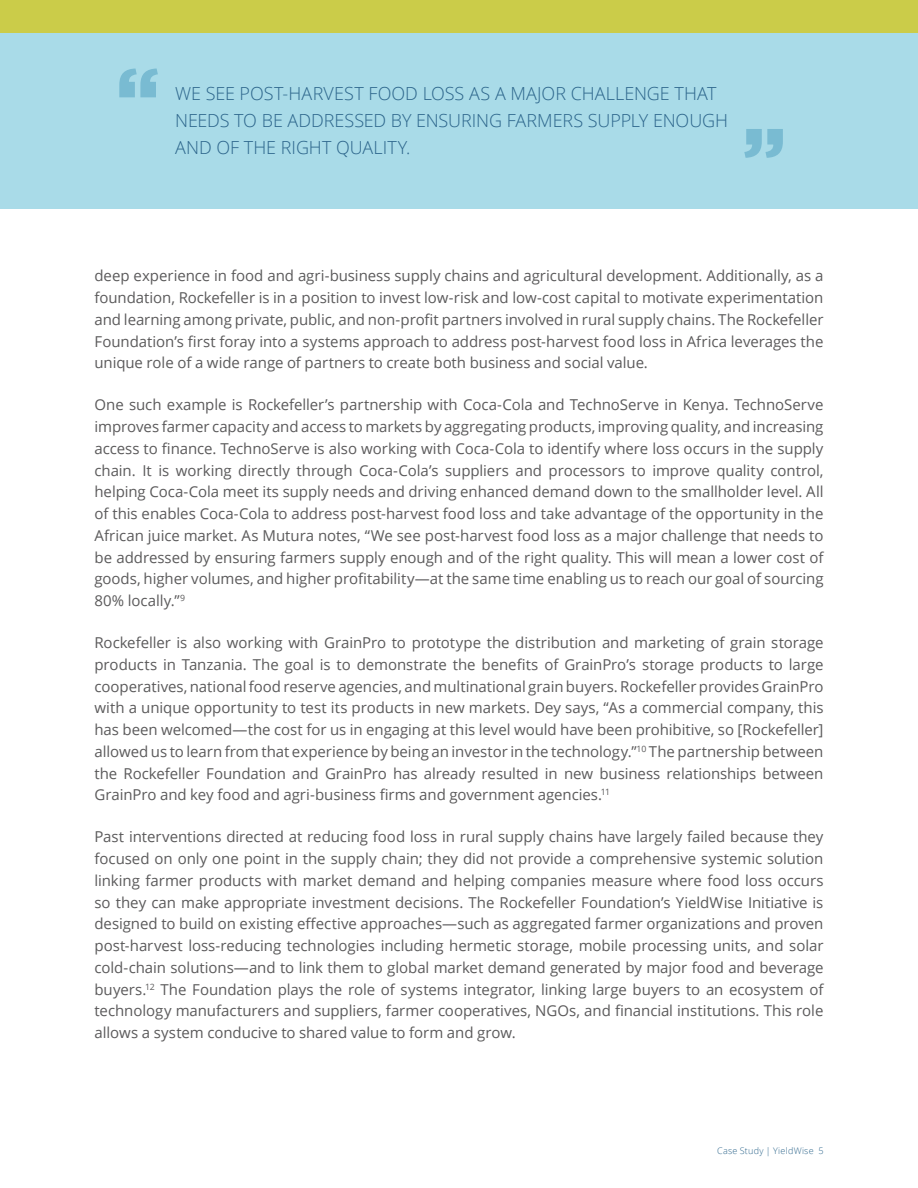
<style>
.page{position:relative;width:918px;height:1188px;background:#fff}
.page>*{position:absolute;margin:0;border:0;box-sizing:border-box;transform-origin:0 0}
.t1{font:900 79.65px "Gotham";color:#79bbd2}
.t2{font:300 18px/27px "Open Sans";letter-spacing:-.005em;color:#2c658b}
.t3{font:15px/21.8px "Open Sans";letter-spacing:-.005em;color:#5b5a5b;text-align:justify}
.t4{font:300 9px "Open Sans";letter-spacing:.03em;color:#2c658b}
</style>
<div class="page">
<div style="left:0;top:0;width:918px;height:34px;background:#cbcc49"></div>
<div style="left:0;top:34px;width:918px;height:175px;background:#a9dbe8"></div>
<h1 class="t1" style="left:116px;top:50px;width:45px">“</h1>
<p class="t2" style="left:175px;top:80px;width:554px">WE SEE POST-HARVEST FOOD LOSS AS A MAJOR CHALLENGE THAT<br>NEEDS TO BE ADDRESSED BY ENSURING FARMERS SUPPLY ENOUGH<br>AND OF THE RIGHT QUALITY.</p>
<h1 class="t1" style="left:786px;top:176px;width:45px;rotate:-180deg">“</h1>
<p class="t3" style="left:94px;top:265px;width:731px">deep experience in food and agri-business supply chains and agricultural development. Additionally, as a foundation, Rockefeller is in a position to invest low-risk and low-cost capital to motivate experimentation and learning among private, public, and non-profit partners involved in rural supply chains. The Rockefeller Foundation’s first foray into a systems approach to address post-harvest food loss in Africa leverages the unique role of a wide range of partners to create both business and social value.</p>
<p class="t3" style="left:94px;top:394px;width:731px">One such example is Rockefeller’s partnership with Coca-Cola and TechnoServe in Kenya. TechnoServe improves farmer capacity and access to markets by aggregating products, improving quality, and increasing access to finance. TechnoServe is also working with Coca-Cola to identify where loss occurs in the supply chain. It is working directly through Coca-Cola’s suppliers and processors to improve quality control, helping Coca-Cola meet its supply needs and driving enhanced demand down to the smallholder level. All of this enables Coca-Cola to address post-harvest food loss and take advantage of the opportunity in the African juice market. As Mutura notes, “We see post-harvest food loss as a major challenge that needs to be addressed by ensuring farmers supply enough and of the right quality. This will mean a lower cost of goods, higher volumes, and higher profitability—at the same time enabling us to reach our goal of sourcing 80% locally.”<sup>9</sup></p>
<p class="t3" style="left:94px;top:632px;width:731px">Rockefeller is also working with GrainPro to prototype the distribution and marketing of grain storage products in Tanzania. The goal is to demonstrate the benefits of GrainPro’s storage products to large cooperatives, national food reserve agencies, and multinational grain buyers. Rockefeller provides GrainPro with a unique opportunity to test its products in new markets. Dey says, “As a commercial company, this has been welcomed—the cost for us in engaging at this level would have been prohibitive, so [Rockefeller] allowed us to learn from that experience by being an investor in the technology.”<sup>10</sup> The partnership between the Rockefeller Foundation and GrainPro has already resulted in new business relationships between GrainPro and key food and agri-business firms and government agencies.<sup>11</sup></p>
<p class="t3" style="left:94px;top:826px;width:731px">Past interventions directed at reducing food loss in rural supply chains have largely failed because they focused on only one point in the supply chain; they did not provide a comprehensive systemic solution linking farmer products with market demand and helping companies measure where food loss occurs so they can make appropriate investment decisions. The Rockefeller Foundation’s YieldWise Initiative is designed to build on existing effective approaches—such as aggregated farmer organizations and proven post-harvest loss-reducing technologies including hermetic storage, mobile processing units, and solar cold-chain solutions—and to link them to global market demand generated by major food and beverage buyers.<sup>12</sup> The Foundation plays the role of systems integrator, linking large buyers to an ecosystem of technology manufacturers and suppliers, farmer cooperatives, NGOs, and financial institutions. This role allows a system conducive to shared value to form and grow.</p>
<p class="t4" style="left:717px;top:1145px;width:108px">Case Study | YieldWise 5</p>
</div>
